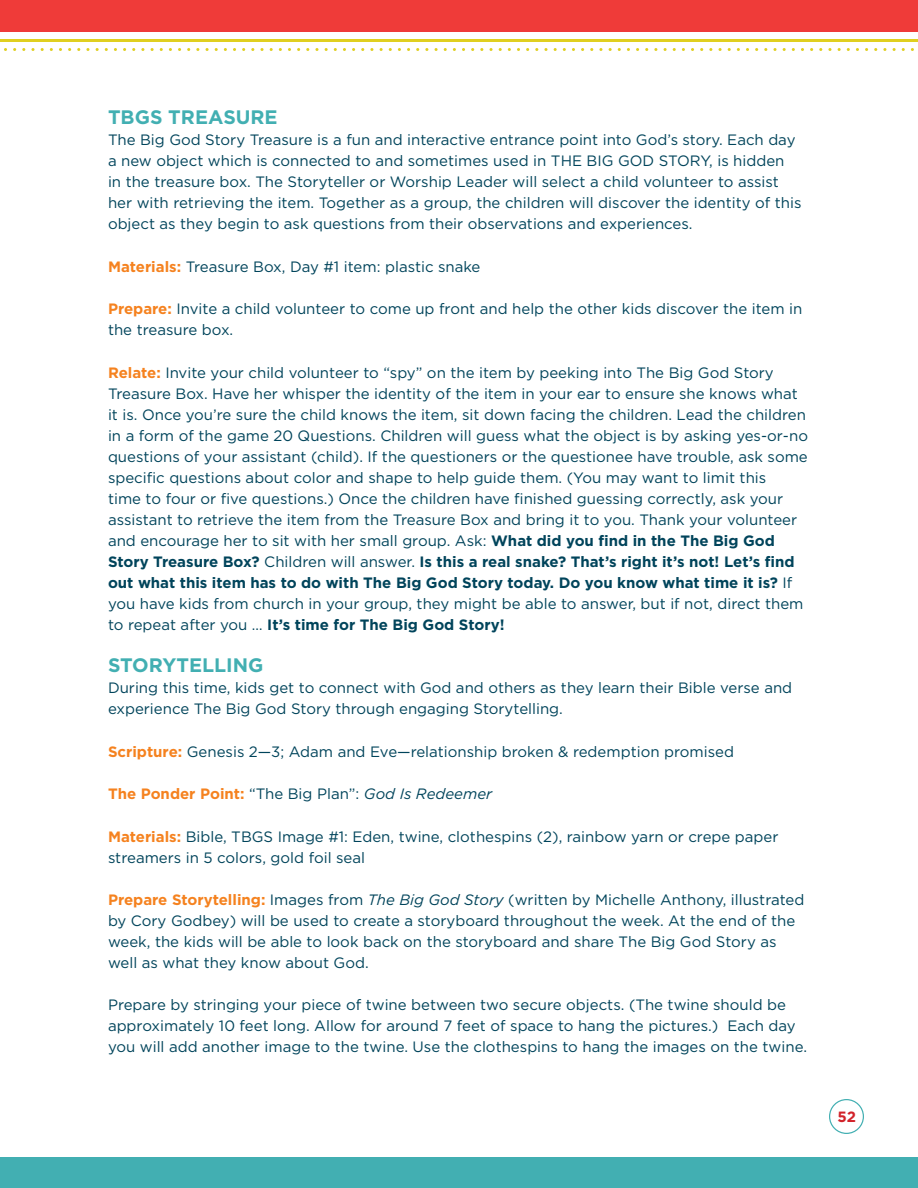
<style>
.page{position:relative;width:918px;height:1188px;background:#fff}
.page>*{position:absolute;margin:0;border:0;box-sizing:border-box;transform-origin:0 0}
.t1{font:700 19.5px "Gotham";color:#42afb2}
.t2{font:15px/21px "Gotham";color:#00445b}
.t3{font:700 15px "Gotham";color:#f5821f}
.t4{font:700 14.85px "Gotham";color:#d2232a}
.s1{font-weight:700;color:#f5821f}
.s2{font-weight:700}
.s3{font-weight:400;color:#00445b}
.s4{font-weight:400;font-style:italic;color:#00445b}
.s5{font-style:italic}
</style>
<div class="page">
<hr style="left:0;top:39px;width:918px;height:3px;background:#e0cf20">
<svg style="left:4px;top:48px;width:910px;height:3px"></svg>
<div style="left:0;top:0;width:918px;height:32px;background:#ef3b39"></div>
<div style="left:0;top:1158px;width:918px;height:30px;background:#42afb2"></div>
<div style="left:829px;top:1099px;width:35px;height:35px;border:1px solid #42afb2;border-radius:50%"></div>
<h1 class="t1" style="left:108px;top:106px;width:88px">TBGS Treasure</h1>
<p class="t2" style="left:108px;top:129px;width:695px">The Big God Story Treasure is a fun and interactive entrance point into God’s story. Each day a new object which is connected to and sometimes used in THE BIG GOD STORY, is hidden<br>in the treasure box. The Storyteller or Worship Leader will select a child volunteer to assist her with retrieving the item. Together as a group, the children will discover the identity of this object as they begin to ask questions from their observations and experiences.</p>
<p class="t2" style="left:108px;top:256px;width:374px"><span class="s1">Materials:</span> Treasure Box, Day #1 item: plastic snake</p>
<p class="t2" style="left:108px;top:298px;width:696px"><span class="s1">Prepare:</span> Invite a child volunteer to come up front and help the other kids discover the item in the treasure box.</p>
<p class="t2" style="left:108px;top:362px;width:702px"><span class="s1">Relate:</span> Invite your child volunteer to “spy” on the item by peeking into The Big God Story Treasure Box. Have her whisper the identity of the item in your ear to ensure she knows what it is. Once you’re sure the child knows the item, sit down facing the children. Lead the children in a form of the game 20 Questions. Children will guess what the object is by asking yes-or-no questions of your assistant (child). If the questioners or the questionee have trouble, ask some specific questions about color and shape to help guide them. (You may want to limit this<br>time to four or five questions.) Once the children have finished guessing correctly, ask your assistant to retrieve the item from the Treasure Box and bring it to you. Thank your volunteer and encourage her to sit with her small group. Ask: <span class="s2">What did you find in the The Big God Story Treasure Box?</span> Children will answer. <span class="s2">Is this a real snake? That’s right it’s not! Let’s find out what this item has to do with The Big God Story today. Do you know what time it is?</span> If you have kids from church in your group, they might be able to answer, but if not, direct them to repeat after you … <span class="s2">It’s time for The Big God Story!</span></p>
<h1 class="t1" style="left:108px;top:654px;width:27px">Stor</h1>
<h1 class="t1" style="left:162px;top:654px;width:28px">ytell</h1>
<h1 class="t1" style="left:226px;top:654px;width:36px">ing</h1>
<p class="t2" style="left:108px;top:677px;width:686px">During this time, kids get to connect with God and others as they learn their Bible verse and experience The Big God Story through engaging Storytelling.</p>
<p class="t2" style="left:108px;top:740px;width:628px"><span class="s1">Scripture:</span> Genesis 2—3; Adam and Eve—relationship broken &amp; redemption promised</p>
<p class="t3" style="left:108px;top:785px;width:386px">The Ponder Point: <span class="s3">“The Big Plan”:</span> <span class="s4">God Is Redeemer</span></p>
<p class="t2" style="left:108px;top:826px;width:672px"><span class="s1">Materials:</span> Bible, TBGS Image #1: Eden, twine, clothespins (2), rainbow yarn or crepe paper streamers in 5 colors, gold foil seal</p>
<p class="t2" style="left:108px;top:889px;width:698px"><span class="s1">Prepare Storytelling:</span> Images from <span class="s5">The Big God Story</span> (written by Michelle Anthony, illustrated by Cory Godbey) will be used to create a storyboard throughout the week. At the end of the week, the kids will be able to look back on the storyboard and share The Big God Story as well as what they know about God.</p>
<p class="t2" style="left:108px;top:994px;width:701px">Prepare by stringing your piece of twine between two secure objects. (The twine should be approximately 10 feet long. Allow for around 7 feet of space to hang the pictures.) Each day you will add another image to the twine. Use the clothespins to hang the images on the twine.</p>
<p class="t4" style="left:837px;top:1108px;width:20px">52</p>
</div>
